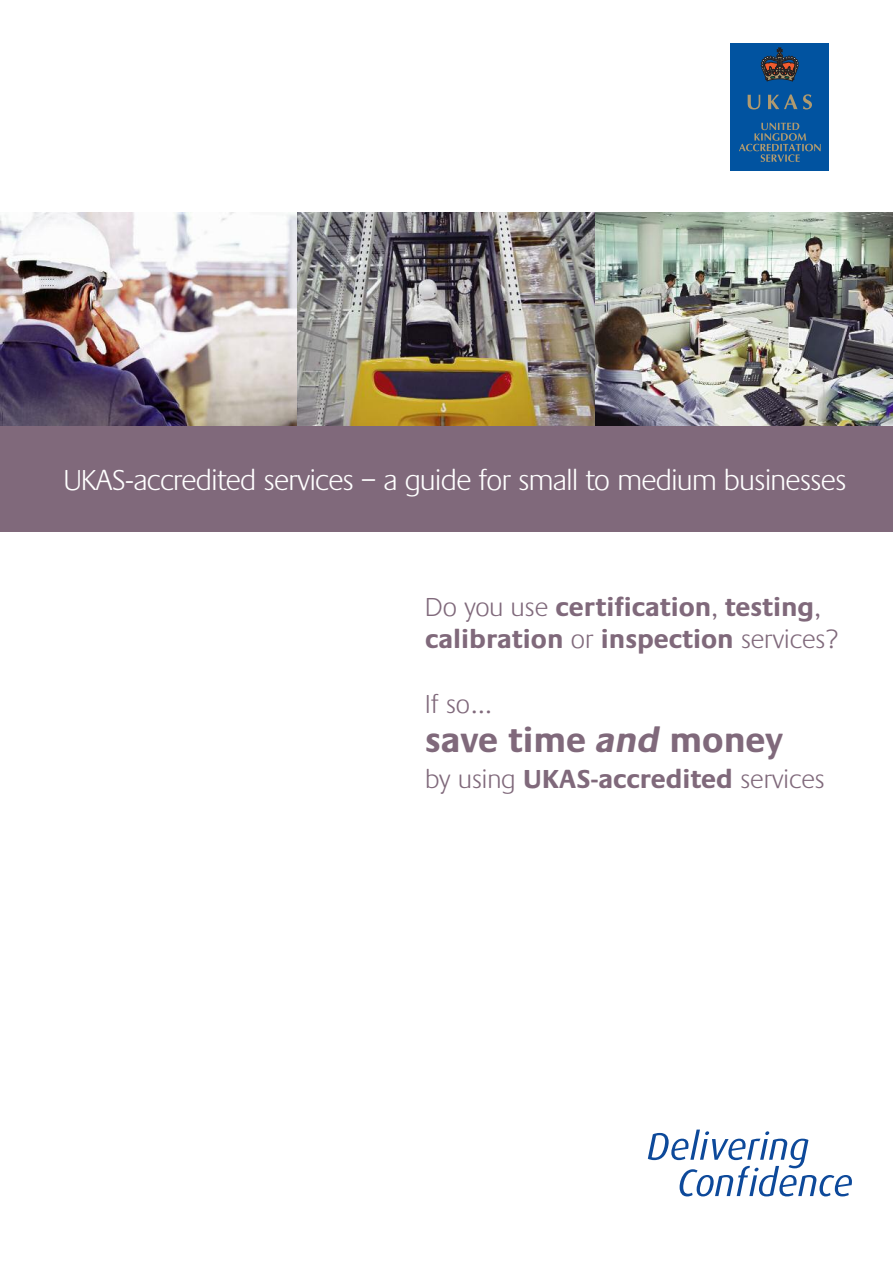
<style>
.page{position:relative;width:893px;height:1263px;background:#fff}
.page>*{position:absolute;margin:0;border:0;box-sizing:border-box;transform-origin:0 0}
.t1{font:700 36px "Praxis EF";color:#80697b}
.t2{font:300 30px "Praxis EF";letter-spacing:-.015em;color:#fff}
.t3{font:700 27px/32.4px "Praxis EF";color:#80697b}
.t4{font:300 27px "Praxis EF";color:#80697b}
.s1{font-weight:300}
.s2{font-family:"Praxis";font-style:italic}
.s3{font-weight:700}
</style>
<div class="page">
<div style="left:0;top:425px;width:893px;height:106px;background:#80697b"></div>
<div style="left:731px;top:43px;width:98px;height:128px;background:#0153a0"></div>
<svg style="left:739px;top:123px;width:82px;height:39px"></svg>
<svg style="left:748px;top:95px;width:12px;height:14px"></svg>
<svg style="left:768px;top:94px;width:29px;height:15px"></svg>
<svg style="left:803px;top:94px;width:9px;height:15px"></svg>
<svg style="left:761px;top:47px;width:37px;height:35px"></svg>
<img style="left:0;top:213px;width:298px;height:212px">
<img style="left:298px;top:213px;width:297px;height:212px">
<img style="left:595px;top:213px;width:298px;height:212px">
<svg style="left:648px;top:1129px;width:204px;height:67px"></svg>
<p class="t2" style="left:64px;top:469px;width:784px">UKAS-accredited services – a guide for small to medium businesses</p>
<p class="t3" style="left:425px;top:593px;width:415px"><span class="s1">Do you use</span> certification<span class="s1">,</span> testing<span class="s1">, </span>calibration <span class="s1">or</span> inspection <span class="s1">services?</span></p>
<p class="t4" style="left:425px;top:694px;width:68px">If so…</p>
<h1 class="t1" style="left:425px;top:726px;width:360px">save time <span class="s2">and</span> money</h1>
<p class="t4" style="left:425px;top:769px;width:401px">by using <span class="s3">UKAS-accredited</span> services</p>
</div>
